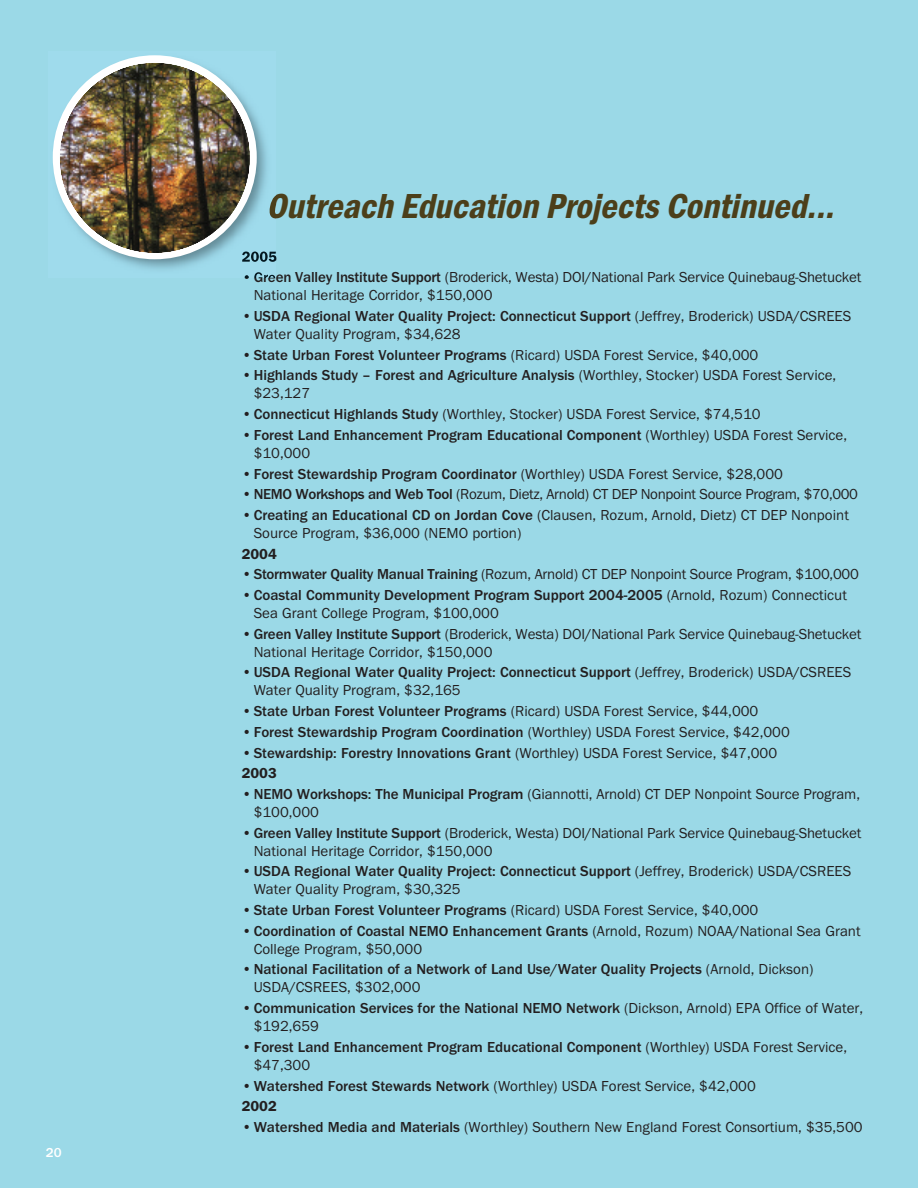
<style>
.page{position:relative;width:918px;height:1188px;background:#9bd9e7}
.page>*{position:absolute;margin:0;border:0;box-sizing:border-box;transform-origin:0 0}
.t1{font:italic 600 condensed 36px "Franklin Gothic";color:#4c3f1a}
.t2{font:15px/18px "Franklin Gothic";color:#231f20}
.t3{font:500 15px/18px "Franklin Gothic";color:#231f20}
.t4{font:15px "Franklin Gothic";letter-spacing:-.02em;color:#231f20}
.t5{font:15px "Franklin Gothic";letter-spacing:-.025em;color:#231f20}
.t6{font:600 15px "Franklin Gothic";color:#231f20}
.t7{font:500 13.5px "Franklin Gothic";color:#fff}
.s1{font-weight:500}
.s2{font-weight:400}
.s3{font-weight:600}
</style>
<div class="page">
<img style="left:52px;top:55px;width:223px;height:223px">
<img style="left:242px;top:252px;width:33px;height:10px">
<svg style="left:245px;top:275px;width:4px;height:3px"></svg>
<img style="left:254px;top:272px;width:21px;height:6px">
<img style="left:270px;top:195px;width:5px;height:24px">
<div style="left:53px;top:55px;width:204px;height:204px;background:#fff;border-radius:50%"></div>
<img style="left:60px;top:63px;width:190px;height:190px;border-radius:50%">
<p class="t7" style="left:46px;top:1144px;width:17px">20</p>
<h1 class="t1" style="left:266px;top:185px;width:579px">Outreach Education Projects Continued...</h1>
<p class="t2" style="left:254px;top:268px;width:609px;text-indent:-12px">•<span class="s1">Green Valley Institute Support</span> (Broderick, Westa) DOI/National Park Service Quinebaug-Shetucket<br>National Heritage Corridor, $150,000</p>
<p class="t2" style="left:254px;top:307px;width:599px;text-indent:-12px">•<span class="s1">USDA Regional Water Quality Project: Connecticut Support</span> (Jeffrey, Broderick) USDA/CSREES<br>Water Quality Program, $34,628</p>
<p class="t2" style="left:242px;top:346px;width:518px">•<span class="s1">State Urban Forest Volunteer Programs</span> (Ricard) USDA Forest Service, $40,000</p>
<p class="t2" style="left:254px;top:366px;width:584px;text-indent:-12px">•<span class="s1">Highlands Study – Forest and Agriculture Analysis</span> (Worthley, Stocker) USDA Forest Service, $23,127</p>
<p class="t2" style="left:242px;top:405px;width:520px">•<span class="s1">Connecticut Highlands Study</span> (Worthley, Stocker) USDA Forest Service, $74,510</p>
<p class="t3" style="left:254px;top:426px;width:595px;text-indent:-12px"><span class="s2">•</span>Forest Land Enhancement Program Educational Component <span class="s2">(Worthley) USDA Forest Service, $10,000</span></p>
<p class="t2" style="left:242px;top:464px;width:543px">•<span class="s1">Forest Stewardship Program Coordinator</span> (Worthley) USDA Forest Service, $28,000</p>
<p class="t5" style="left:242px;top:485px;width:618px">• <span class="s1">NEMO Workshops and Web Tool</span> (Rozum, Dietz, Arnold) CT DEP Nonpoint Source Program, $70,000</p>
<p class="t2" style="left:254px;top:506px;width:597px;text-indent:-12px">•<span class="s1">Creating an Educational CD on Jordan Cove</span> (Clausen, Rozum, Arnold, Dietz) CT DEP Nonpoint<br>Source Program, $36,000 (NEMO portion)</p>
<p class="t6" style="left:242px;top:545px;width:37px">2004</p>
<p class="t4" style="left:242px;top:565px;width:619px">•<span class="s1">Stormwater Quality Manual Training</span> (Rozum, Arnold) CT DEP Nonpoint Source Program, $100,000</p>
<p class="t2" style="left:254px;top:586px;width:595px;text-indent:-12px">•<span class="s1">Coastal Community Development Program Support 2004-2005</span> (Arnold, Rozum) Connecticut<br>Sea Grant College Program, $100,000</p>
<p class="t2" style="left:254px;top:625px;width:609px;text-indent:-12px">•<span class="s1">Green Valley Institute Support</span> (Broderick, Westa) DOI/National Park Service Quinebaug-Shetucket<br>National Heritage Corridor, $150,000</p>
<p class="t2" style="left:254px;top:663px;width:599px;text-indent:-12px">•<span class="s1">USDA Regional Water Quality Project: Connecticut Support</span> (Jeffrey, Broderick) USDA/CSREES<br>Water Quality Program, $32,165</p>
<p class="t2" style="left:242px;top:702px;width:518px">•<span class="s1">State Urban Forest Volunteer Programs</span> (Ricard) USDA Forest Service, $44,000</p>
<p class="t2" style="left:242px;top:723px;width:550px">•<span class="s1">Forest Stewardship Program Coordination</span> (Worthley) USDA Forest Service, $42,000</p>
<p class="t2" style="left:242px;top:742px;width:537px;line-height:20.7px">•<span class="s1">Stewardship: Forestry Innovations Grant</span> (Worthley) USDA Forest Service, $47,000<br><span class="s3">2003</span></p>
<p class="t2" style="left:254px;top:785px;width:608px;text-indent:-12px">•<span class="s1">NEMO Workshops: The Municipal Program</span> (Giannotti, Arnold) CT DEP Nonpoint Source Program, $100,000</p>
<p class="t2" style="left:254px;top:823px;width:609px;text-indent:-12px">•<span class="s1">Green Valley Institute Support</span> (Broderick, Westa) DOI/National Park Service Quinebaug-Shetucket<br>National Heritage Corridor, $150,000</p>
<p class="t2" style="left:254px;top:862px;width:599px;text-indent:-12px">•<span class="s1">USDA Regional Water Quality Project: Connecticut Support</span> (Jeffrey, Broderick) USDA/CSREES<br>Water Quality Program, $30,325</p>
<p class="t2" style="left:242px;top:901px;width:518px">•<span class="s1">State Urban Forest Volunteer Programs</span> (Ricard) USDA Forest Service, $40,000</p>
<p class="t2" style="left:254px;top:922px;width:608px;text-indent:-12px">•<span class="s1">Coordination of Coastal NEMO Enhancement Grants</span> (Arnold, Rozum) NOAA/National Sea Grant<br>College Program, $50,000</p>
<p class="t3" style="left:254px;top:960px;width:561px;text-indent:-12px"><span class="s2">•</span>National Facilitation of a Network of Land Use/Water Quality Projects <span class="s2">(Arnold, Dickson)<br>USDA/CSREES, $302,000</span></p>
<p class="t3" style="left:254px;top:999px;width:611px;text-indent:-12px"><span class="s2">•</span>Communication Services for the National NEMO Network <span class="s2">(Dickson, Arnold) EPA Office of Water, $192,659</span></p>
<p class="t3" style="left:254px;top:1038px;width:595px;text-indent:-12px"><span class="s2">•</span>Forest Land Enhancement Program Educational Component <span class="s2">(Worthley) USDA Forest Service, $47,300</span></p>
<p class="t2" style="left:242px;top:1075px;width:516px;line-height:20.7px">•<span class="s1">Watershed Forest Stewards Network</span> (Worthley) USDA Forest Service, $42,000<br><span class="s3">2002</span></p>
<p class="t2" style="left:242px;top:1118px;width:622px">•<span class="s1">Watershed Media and Materials</span> (Worthley) Southern New England Forest Consortium, $35,500</p>
</div>
